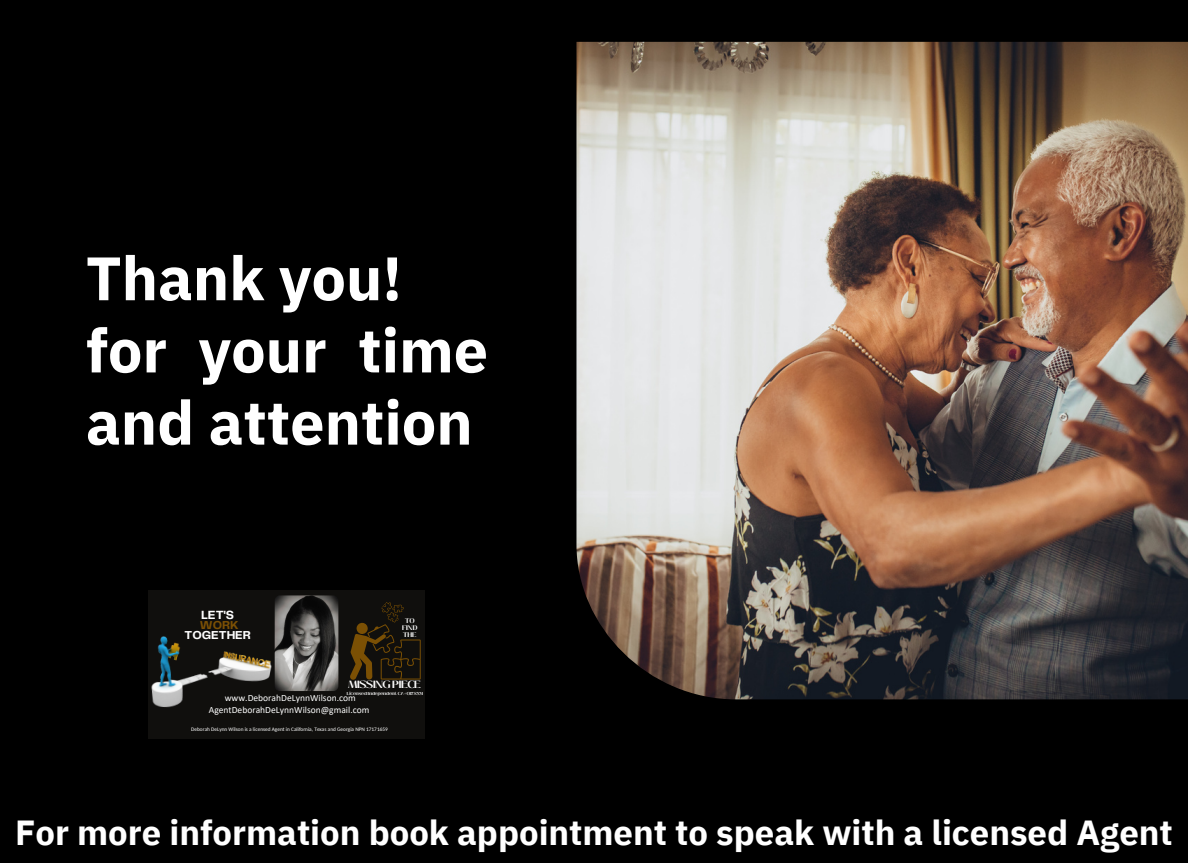
<style>
.page{position:relative;width:1188px;height:863px;background:#000}
.page>*{position:absolute;margin:0;border:0;box-sizing:border-box;transform-origin:0 0}
.t1{font:700 61.2px/72.2px "IBM Plex Sans";color:#fff}
.t2{font:700 34.8px "IBM Plex Sans";color:#fff}
.t3{font:700 12.3px "Telegraf";color:#fff}
.t4{font:700 12px/10.2px "Telegraf";color:#fff;text-align:center}
.t5{font:700 10.5px "Black Mango";letter-spacing:-.035em;color:#fff}
.t6{font:9.45px "Calibri";color:#fff}
.t7{font:700 6.6px "Black Mango";letter-spacing:-.005em;color:#fff}
.t8{font:5.4px "Carlito";color:#fff}
.t9{font:700 4.35px "Black Mango";color:#fff}
.s1{color:#7b5004}
</style>
<div class="page">
<img style="left:576px;top:42px;width:612px;height:657px">
<div style="left:149px;top:590px;width:276px;height:148px;background:#100f0d"></div>
<img style="left:275px;top:595px;width:63px;height:96px;border-radius:5px">
<img style="left:151px;top:634px;width:129px;height:74px">
<svg style="left:350px;top:602px;width:71px;height:78px"></svg>
<p class="t1" style="left:86px;top:241px;width:318px">Thank you!</p>
<p class="t1" style="left:86px;top:313px;width:404px">for your time and attention</p>
<p class="t3" style="left:201px;top:609px;width:34px">LET'S</p>
<p class="t4" style="left:185px;top:621px;width:68px"><span class="s1">WORK<br></span>TOGETHER</p>
<p class="t7" style="left:405px;top:616px;width:11px">TO</p>
<p class="t7" style="left:402px;top:623px;width:17px">FIND</p>
<p class="t7" style="left:403px;top:630px;width:15px">THE</p>
<p class="t5" style="left:348px;top:677px;width:75px">MISSING PIECE</p>
<p class="t9" style="left:347px;top:690px;width:78px">Licensed Independent CA#0I72331</p>
<p class="t8" style="left:191px;top:727px;width:198px">Deborah DeLynn Wilson is a licensed Agent in California, Texas and Georgia NPN 17171659</p>
<p class="t6" style="left:225px;top:694px;width:132px">www.DeborahDeLynnWilson.com</p>
<p class="t6" style="left:209px;top:706px;width:162px">AgentDeborahDeLynnWilson@gmail.com</p>
<p class="t2" style="left:15px;top:809px;width:1159px">For more information book appointment to speak with a licensed Agent</p>
</div>
